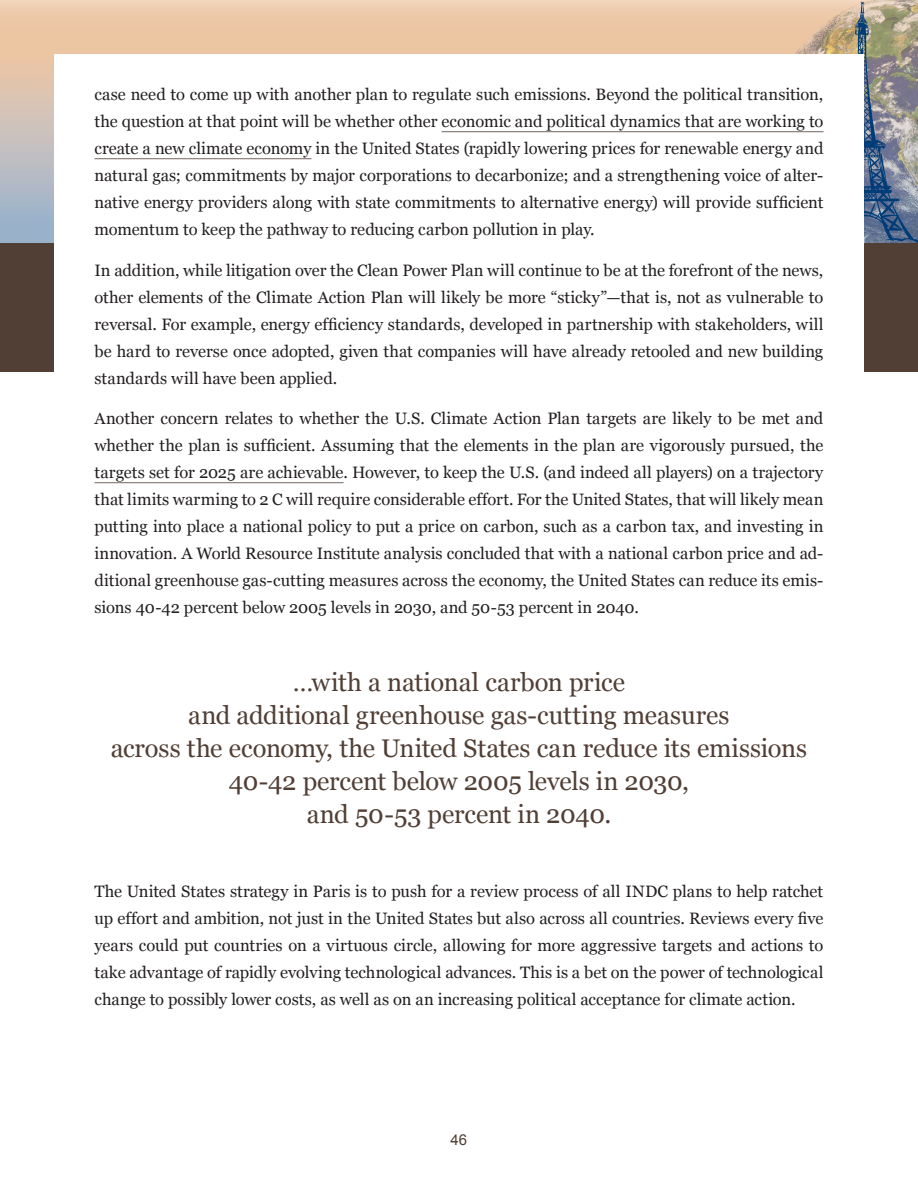
<style>
.page{position:relative;width:918px;height:1188px;background:#fff}
.page>*{position:absolute;margin:0;border:0;box-sizing:border-box;transform-origin:0 0}
.t1{font:25.5px/33px "Georgia";letter-spacing:-.005em;color:#513f35;text-align:center}
.t2{font:16.5px/27px "Georgia";color:#231f20;text-align:justify}
.t3{font:15px "Arial";color:#513f35}
</style>
<div class="page">
<svg style="left:0;top:0;width:767px;height:243px;background:#e4c6ac"></svg>
<img style="left:800px;top:0;width:118px;height:243px">
<div style="left:0;top:243px;width:918px;height:128px;background:#513f35"></div>
<div style="left:54px;top:54px;width:810px;height:324px;background:#fff"></div>
<hr style="left:442px;top:131px;width:381px;height:1px;background:#74655d">
<hr style="left:94px;top:158px;width:217px;height:1px;background:#74655d">
<hr style="left:94px;top:482px;width:250px;height:1px;background:#74655d">
<p class="t2" style="left:94px;top:81px;width:730px">case need to come up with another plan to regulate such emissions. Beyond the political transition, the question at that point will be whether other economic and political dynamics that are working to create a new climate economy in the United States (rapidly lowering prices for renewable energy and natural gas; commitments by major corporations to decarbonize; and a strengthening voice of alter&shy;native energy providers along with state commitments to alternative energy) will provide sufficient momentum to keep the pathway to reducing carbon pollution in play.</p>
<p class="t2" style="left:94px;top:257px;width:730px">In addition, while litigation over the Clean Power Plan will continue to be at the forefront of the news, other elements of the Climate Action Plan will likely be more “sticky”—that is, not as vulnerable to reversal. For example, energy efficiency standards, developed in partnership with stakeholders, will be hard to reverse once adopted, given that companies will have already retooled and new building standards will have been applied.</p>
<p class="t2" style="left:94px;top:405px;width:730px">Another concern relates to whether the U.S. Climate Action Plan targets are likely to be met and whether the plan is sufficient. Assuming that the elements in the plan are vigorously pursued, the targets set for 2025 are achievable. However, to keep the U.S. (and indeed all players) on a trajectory that limits warming to 2 C will require considerable effort. For the United States, that will likely mean putting into place a national policy to put a price on carbon, such as a carbon tax, and investing in innovation. A World Resource Institute analysis concluded that with a national carbon price and ad&shy;ditional greenhouse gas-cutting measures across the economy, the United States can reduce its emis&shy;sions 40-42 percent below 2005 levels in 2030, and 50-53 percent in 2040.</p>
<p class="t1" style="left:111px;top:667px;width:698px">…with a national carbon price<br>and additional greenhouse gas-cutting measures<br>across the economy, the United States can reduce its emissions 40-42 percent below 2005 levels in 2030,<br>and 50-53 percent in 2040.</p>
<p class="t2" style="left:94px;top:878px;width:730px">The United States strategy in Paris is to push for a review process of all INDC plans to help ratchet up effort and ambition, not just in the United States but also across all countries. Reviews every five years could put countries on a virtuous circle, allowing for more aggressive targets and actions to take advantage of rapidly evolving technological advances. This is a bet on the power of technological change to possibly lower costs, as well as on an increasing political acceptance for climate action.</p>
<p class="t3" style="left:451px;top:1130px;width:18px">46</p>
</div>
